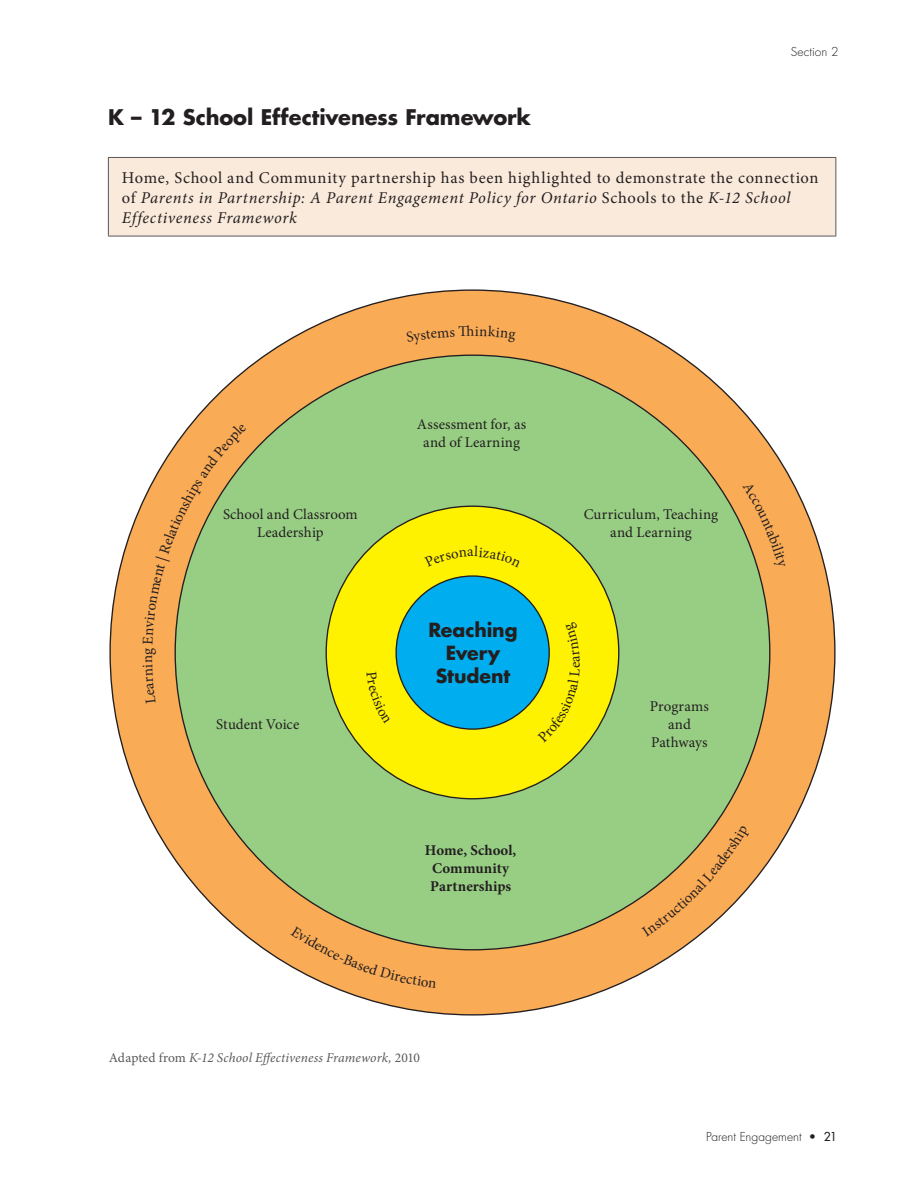
<style>
.page{position:relative;width:918px;height:1188px;background:#fff}
.page>*{position:absolute;margin:0;border:0;box-sizing:border-box;transform-origin:0 0}
.t1{font:700 21px "Futura";letter-spacing:-.005em;color:#231f20}
.t2{font:700 18.9px/22.8px "Futura";letter-spacing:-.005em;color:#231f20;text-align:center}
.t3{font:16.5px/19.8px "Minion Pro";letter-spacing:.04em;color:#231f20}
.t4{font:14.85px/17.9px "Minion Pro";letter-spacing:.01em;color:#231f20;text-align:center}
.t5{font:700 14.85px/17.9px "Minion Pro";letter-spacing:.005em;color:#231f20;text-align:center}
.t6{font:italic 13.5px "Minion Pro";letter-spacing:.01em;color:#58595b}
.t7{font:300 12px "Futura";letter-spacing:.005em;color:#231f20}
.s1{font-style:italic}
.s2{font-style:normal}
.s3{font-weight:400}
</style>
<div class="page">
<div style="left:108px;top:157px;width:728px;height:79px;background:#faeadb"></div>
<hr style="left:108px;top:157px;width:728px;height:1px;background:#58595b">
<hr style="left:108px;top:158px;width:1px;height:78px;background:#58595b">
<hr style="left:836px;top:158px;width:1px;height:78px;background:#58595b">
<hr style="left:108px;top:236px;width:728px;height:1px;background:#58595b">
<div style="left:110px;top:290px;width:725px;height:725px;background:#faab56;border-radius:50%"></div>
<div style="left:175px;top:355px;width:595px;height:595px;background:#98ce84;border-radius:50%"></div>
<div style="left:326px;top:506px;width:293px;height:293px;background:#fff200;border-radius:50%"></div>
<div style="left:396px;top:576px;width:153px;height:153px;background:#00aeef;border-radius:50%"></div>
<svg style="left:743px;top:527px;width:16px;height:42px"></svg>
<svg style="left:143px;top:424px;width:104px;height:220px"></svg>
<svg style="left:291px;top:926px;width:146px;height:62px"></svg>
<svg style="left:642px;top:826px;width:109px;height:111px"></svg>
<svg style="left:537px;top:621px;width:13px;height:74px"></svg>
<p class="t1" style="left:108px;top:102px;width:425px">K – 12 School Effectiveness Framework</p>
<p class="t7" style="left:791px;top:44px;width:49px">Section 2</p>
<p class="t3" style="left:122px;top:168px;width:698px">Home, School and Community partnership has been highlighted to demonstrate the connection of <span class="s1">Parents in Partnership: A Parent Engagement Policy for Ontario</span> Schools to the <span class="s1">K-12 School<br>Effectiveness Framework</span></p>
<p class="t4" style="left:139px;top:663px;width:17px;rotate:-90deg">ng</p>
<p class="t4" style="left:223px;top:506px;width:136px">School and Classroom<br>Leadership</p>
<p class="t4" style="left:216px;top:715px;width:85px">Student Voice</p>
<p class="t4" style="left:417px;top:415px;width:111px">Assessment for, as and of Learning</p>
<p class="t2" style="left:428px;top:618px;width:91px">Reaching<br>Every<br>Student</p>
<p class="t5" style="left:425px;top:842px;width:93px">Home, School,<br>Community<br>Partnerships</p>
<p class="t4" style="left:584px;top:506px;width:136px">Curriculum, Teaching and Learning</p>
<p class="t4" style="left:650px;top:698px;width:61px">Programs and<br>Pathways</p>
<p class="t6" style="left:109px;top:1048px;width:313px"><span class="s2">Adapted from</span> K-12 School Effectiveness Framework, <span class="s2">2010</span></p>
<p class="t7" style="left:706px;top:1129px;width:132px">Parent Engagement • <span class="s3">21</span></p>
</div>
